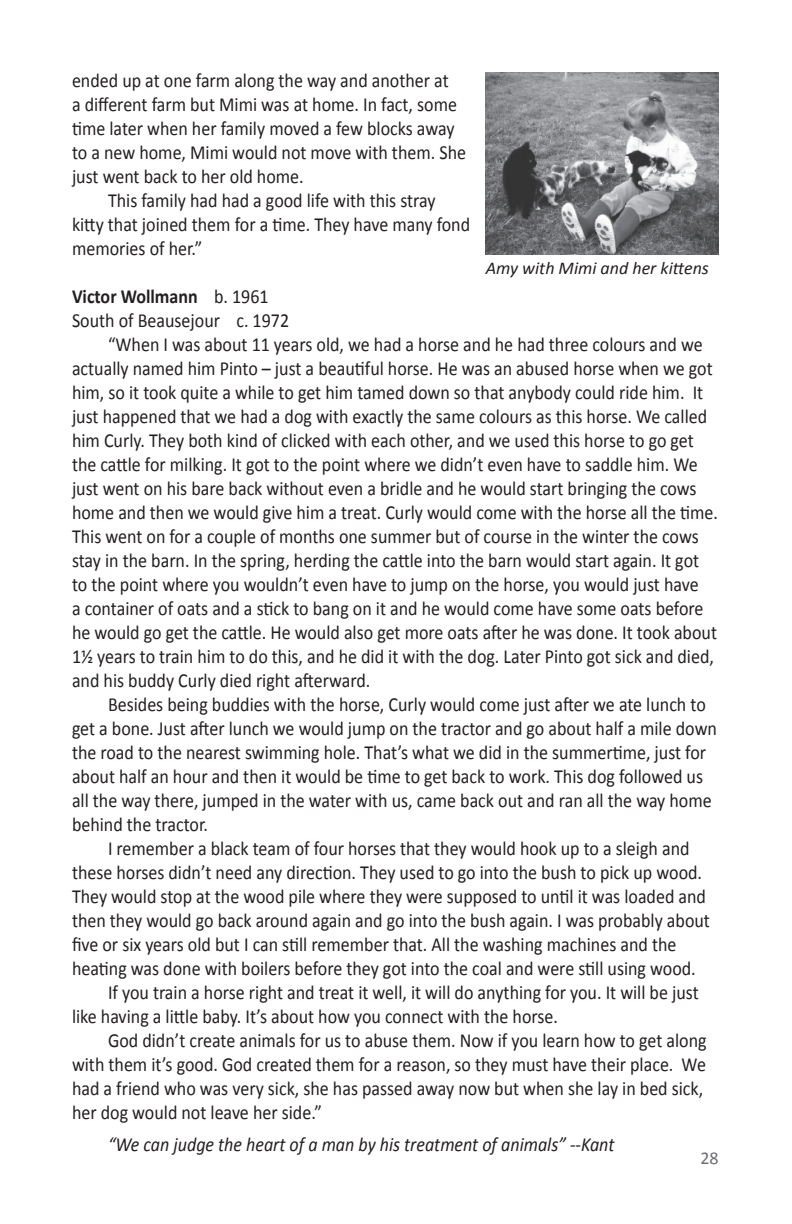
<style>
.page{position:relative;width:792px;height:1224px;background:#fff}
.page>*{position:absolute;margin:0;border:0;box-sizing:border-box;transform-origin:0 0}
.t1{font:20px "Calibri";color:#231f20;scale:.9 1}
.t2{font:italic 20px "Calibri";color:#231f20;scale:.9 1}
.t3{font:700 20px "Calibri";color:#231f20;scale:.9 1}
.t4{font:italic 18px "Calibri";color:#231f20}
.t5{font:18px "Calibri";color:#6c6d70}
.s1{font-weight:400}
</style>
<div class="page">
<img style="left:486px;top:72px;width:233px;height:182px">
<p class="t1" style="left:72px;top:68px;width:420px">ended up at one farm along the way and another at</p>
<p class="t1" style="left:72px;top:92px;width:429px">a different farm but Mimi was at home. In fact, some</p>
<p class="t1" style="left:72px;top:116px;width:427px">time later when her family moved a few blocks away</p>
<p class="t1" style="left:72px;top:140px;width:439px">to a new home, Mimi would not move with them. She</p>
<p class="t1" style="left:72px;top:164px;width:259px">just went back to her old home.</p>
<p class="t1" style="left:108px;top:188px;width:366px">This family had had a good life with this stray</p>
<p class="t1" style="left:72px;top:212px;width:444px">kitty that joined them for a time. They have many fond</p>
<p class="t1" style="left:72px;top:236px;width:146px">memories of her.”</p>
<p class="t3" style="left:72px;top:284px;width:220px">Victor Wollmann <span class="s1">b. 1961</span></p>
<p class="t1" style="left:72px;top:308px;width:243px">South of Beausejour c. 1972</p>
<p class="t1" style="left:108px;top:332px;width:662px">“When I was about 11 years old, we had a horse and he had three colours and we</p>
<p class="t1" style="left:72px;top:356px;width:713px">actually named him Pinto – just a beautiful horse. He was an abused horse when we got</p>
<p class="t1" style="left:72px;top:380px;width:703px">him, so it took quite a while to get him tamed down so that anybody could ride him. It</p>
<p class="t1" style="left:72px;top:404px;width:707px">just happened that we had a dog with exactly the same colours as this horse. We called</p>
<p class="t1" style="left:72px;top:428px;width:692px">him Curly. They both kind of clicked with each other, and we used this horse to go get</p>
<p class="t1" style="left:72px;top:452px;width:697px">the cattle for milking. It got to the point where we didn’t even have to saddle him. We</p>
<p class="t1" style="left:72px;top:476px;width:696px">just went on his bare back without even a bridle and he would start bringing the cows</p>
<p class="t1" style="left:72px;top:500px;width:719px">home and then we would give him a treat. Curly would come with the horse all the time.</p>
<p class="t1" style="left:72px;top:524px;width:698px">This went on for a couple of months one summer but of course in the winter the cows</p>
<p class="t1" style="left:72px;top:548px;width:698px">stay in the barn. In the spring, herding the cattle into the barn would start again. It got</p>
<p class="t1" style="left:72px;top:572px;width:698px">to the point where you wouldn’t even have to jump on the horse, you would just have</p>
<p class="t1" style="left:72px;top:596px;width:703px">a container of oats and a stick to bang on it and he would come have some oats before</p>
<p class="t1" style="left:72px;top:620px;width:718px">he would go get the cattle. He would also get more oats after he was done. It took about</p>
<p class="t1" style="left:72px;top:644px;width:715px">1½ years to train him to do this, and he did it with the dog. Later Pinto got sick and died,</p>
<p class="t1" style="left:72px;top:668px;width:333px">and his buddy Curly died right afterward.</p>
<p class="t1" style="left:108px;top:692px;width:666px">Besides being buddies with the horse, Curly would come just after we ate lunch to</p>
<p class="t1" style="left:72px;top:716px;width:718px">get a bone. Just after lunch we would jump on the tractor and go about half a mile down</p>
<p class="t1" style="left:72px;top:740px;width:706px">the road to the nearest swimming hole. That’s what we did in the summertime, just for</p>
<p class="t1" style="left:72px;top:764px;width:703px">about half an hour and then it would be time to get back to work. This dog followed us</p>
<p class="t1" style="left:72px;top:788px;width:712px">all the way there, jumped in the water with us, came back out and ran all the way home</p>
<p class="t1" style="left:72px;top:812px;width:153px">behind the tractor.</p>
<p class="t1" style="left:108px;top:836px;width:648px">I remember a black team of four horses that they would hook up to a sleigh and</p>
<p class="t1" style="left:72px;top:860px;width:702px">these horses didn’t need any direction. They used to go into the bush to pick up wood.</p>
<p class="t1" style="left:72px;top:884px;width:706px">They would stop at the wood pile where they were supposed to until it was loaded and</p>
<p class="t1" style="left:72px;top:908px;width:710px">then they would go back around again and go into the bush again. I was probably about</p>
<p class="t1" style="left:72px;top:932px;width:673px">five or six years old but I can still remember that. All the washing machines and the</p>
<p class="t1" style="left:72px;top:956px;width:695px">heating was done with boilers before they got into the coal and were still using wood.</p>
<p class="t1" style="left:108px;top:980px;width:658px">If you train a horse right and treat it well, it will do anything for you. It will be just</p>
<p class="t1" style="left:72px;top:1004px;width:542px">like having a little baby. It’s about how you connect with the horse.</p>
<p class="t1" style="left:108px;top:1028px;width:667px">God didn’t create animals for us to abuse them. Now if you learn how to get along</p>
<p class="t1" style="left:72px;top:1052px;width:706px">with them it’s good. God created them for a reason, so they must have their place. We</p>
<p class="t1" style="left:72px;top:1076px;width:703px">had a friend who was very sick, she has passed away now but when she lay in bed sick,</p>
<p class="t1" style="left:72px;top:1100px;width:279px">her dog would not leave her side.”</p>
<p class="t2" style="left:108px;top:1131px;width:564px">“We can judge the heart of a man by his treatment of animals” --Kant</p>
<p class="t5" style="left:700px;top:1147px;width:20px">28</p>
<p class="t4" style="left:486px;top:255px;width:225px">Amy with Mimi and her kittens</p>
</div>
